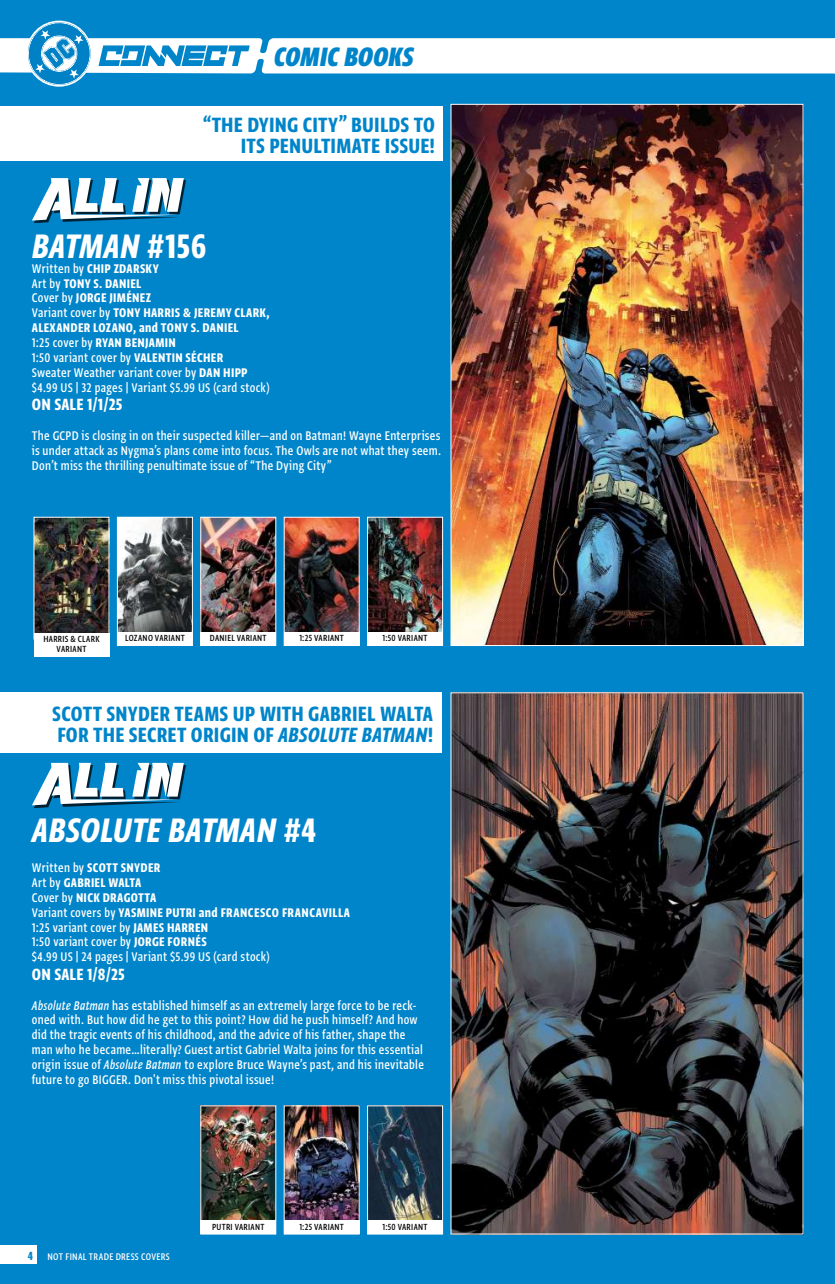
<style>
.page{position:relative;width:835px;height:1284px;background:#0085ca}
.page>*{position:absolute;margin:0;border:0;box-sizing:border-box;transform-origin:0 0}
.t1{font:40.25px "Greta Sans Cnd Std Bld Ita";letter-spacing:.005em;color:#fff}
.t2{font:31.5px "Greta Sans Cnd Std Hea Ita";color:#0085ca}
.t3{font:24.5px/21px "Greta Sans Cnd Std Bld";letter-spacing:.01em;color:#0085ca;text-align:right}
.t4{font:19.25px "Greta Sans Cnd Std Bld";letter-spacing:.01em;color:#fff}
.t5{font:500 14.88px/14.9px "Greta Sans Cnd Std";letter-spacing:.02em;color:#fff}
.t6{font:14.88px/14.9px "Greta Sans Cnd Std Bld";letter-spacing:.02em;color:#fff}
.t7{font:14px "Greta Sans Cnd Std Bld";color:#0085ca}
.t8{font:500 11.38px "Greta Sans Cnd Std";letter-spacing:.025em;color:#fff}
.t9{font:500 10.5px "Greta Sans Cnd Std";letter-spacing:.03em;color:#000}
.s1{font-family:"Greta Sans Cnd Std Bld"}
.s2{font-family:"Greta Sans Cnd Std";font-weight:500}
.s3{font-family:"Greta Sans Cnd Std Bld";font-weight:400}
.s4{font-family:"Greta Sans Cnd Std Bld Ita"}
.s5{font-family:"Greta Sans Cnd Std Med Ita";font-weight:400}
</style>
<div class="page">
<svg style="left:0;top:20px;width:835px;height:67px"></svg>
<img style="left:452px;top:106px;width:349px;height:538px">
<div style="left:0;top:106px;width:443px;height:54px;background:#fff"></div>
<div style="left:0;top:692px;width:441px;height:61px;background:#fff"></div>
<img style="left:286px;top:519px;width:71px;height:113px">
<div style="left:284px;top:517px;width:75px;height:129px;border:1px solid #fff"></div>
<div style="left:284px;top:632px;width:75px;height:13px;background:#fff"></div>
<img style="left:286px;top:1107px;width:71px;height:113px">
<div style="left:284px;top:1105px;width:75px;height:129px;border:1px solid #fff"></div>
<div style="left:284px;top:1220px;width:75px;height:13px;background:#fff"></div>
<img style="left:202px;top:519px;width:72px;height:113px">
<div style="left:200px;top:517px;width:76px;height:129px;border:1px solid #fff"></div>
<div style="left:200px;top:632px;width:76px;height:13px;background:#fff"></div>
<img style="left:119px;top:519px;width:72px;height:113px">
<div style="left:117px;top:517px;width:76px;height:129px;border:1px solid #fff"></div>
<div style="left:117px;top:632px;width:76px;height:13px;background:#fff"></div>
<img style="left:36px;top:519px;width:71px;height:114px">
<div style="left:34px;top:633px;width:75px;height:23px;background:#fff"></div>
<img style="left:452px;top:694px;width:349px;height:538px">
<img style="left:369px;top:519px;width:72px;height:113px">
<div style="left:367px;top:517px;width:76px;height:129px;border:1px solid #fff"></div>
<div style="left:367px;top:632px;width:76px;height:13px;background:#fff"></div>
<img style="left:369px;top:1107px;width:72px;height:113px">
<div style="left:367px;top:1105px;width:76px;height:129px;border:1px solid #fff"></div>
<div style="left:367px;top:1220px;width:76px;height:13px;background:#fff"></div>
<div style="left:34px;top:180px;width:152px;height:43px;background:#000;opacity:.75"></div>
<svg style="left:32px;top:178px;width:152px;height:43px"></svg>
<div style="left:34px;top:764px;width:152px;height:43px;background:#000;opacity:.75"></div>
<svg style="left:32px;top:763px;width:152px;height:42px"></svg>
<img style="left:202px;top:1107px;width:72px;height:113px">
<div style="left:200px;top:1105px;width:76px;height:129px;border:1px solid #fff"></div>
<div style="left:200px;top:1220px;width:76px;height:13px;background:#fff"></div>
<div style="left:0;top:1245px;width:37px;height:19px;background:#fff"></div>
<h2 class="t2" style="left:274px;top:38px;width:141px">COMIC BOOKS</h2>
<h3 class="t3" style="left:203px;top:113px;width:234px">“THE DYING CITY” BUILDS TO<br>ITS PENULTIMATE ISSUE!</h3>
<h1 class="t1" style="left:32px;top:222px;width:176px">BATMAN <span class="s1">#156</span></h1>
<p class="t6" style="left:32px;top:260px;width:239px"><span class="s2">Written by</span> CHIP ZDARSKY<br><span class="s2">Art by</span> TONY S. DANIEL<br><span class="s2">Cover by</span> JORGE JIMÉNEZ<br><span class="s2">Variant cover by</span> TONY HARRIS &amp; JEREMY CLARK,<br>ALEXANDER LOZANO, and TONY S. DANIEL<br><span class="s2">1:25 cover by</span> RYAN BENJAMIN</p>
<p class="t5" style="left:32px;top:350px;width:239px">1:50 variant cover by <span class="s3">VALENTIN SÉCHER<br></span>Sweater Weather variant cover by <span class="s3">DAN HIPP </span>$4.99 US | 32 pages | Variant $5.99 US (card stock)</p>
<p class="t4" style="left:32px;top:393px;width:92px">ON SALE 1/1/25</p>
<p class="t5" style="left:32px;top:427px;width:411px;text-align:justify">The GCPD is closing in on their suspected killer—and on Batman! Wayne Enterprises is under attack as Nygma’s plans come into focus. The Owls are not what they seem.<br>Don’t miss the thrilling penultimate issue of “The Dying City”</p>
<p class="t9" style="left:43px;top:633px;width:58px">HARRIS &amp; CLARK</p>
<p class="t9" style="left:125px;top:632px;width:61px">LOZANO VARIANT</p>
<p class="t9" style="left:210px;top:632px;width:58px">DANIEL VARIANT</p>
<p class="t9" style="left:57px;top:643px;width:31px">VARIANT</p>
<p class="t9" style="left:299px;top:632px;width:46px">1:25 VARIANT</p>
<p class="t9" style="left:382px;top:632px;width:46px">1:50 VARIANT</p>
<h3 class="t3" style="left:52px;top:702px;width:382px;text-align:left">SCOTT SNYDER TEAMS UP WITH GABRIEL WALTA<br>FOR THE SECRET ORIGIN OF <span class="s4">ABSOLUTE BATMAN</span>!</h3>
<h1 class="t1" style="left:32px;top:807px;width:286px">ABSOLUTE BATMAN <span class="s1">#4</span></h1>
<p class="t6" style="left:32px;top:860px;width:320px"><span class="s2">Written by</span> SCOTT SNYDER<br><span class="s2">Art by</span> GABRIEL WALTA<br><span class="s2">Cover by</span> NICK DRAGOTTA<br><span class="s2">Variant covers by</span> YASMINE PUTRI and FRANCESCO FRANCAVILLA</p>
<p class="t5" style="left:32px;top:919px;width:239px">1:25 variant cover by <span class="s3">JAMES HARREN<br></span>1:50 variant cover by <span class="s3">JORGE FORNÉS<br></span>$4.99 US | 24 pages | Variant $5.99 US (card stock)</p>
<p class="t4" style="left:32px;top:962px;width:94px">ON SALE 1/8/25</p>
<p class="t5" style="left:32px;top:997px;width:393px"><span class="s5">Absolute Batman</span> has established himself as an extremely large force to be reck&shy;oned with. But how did he get to this point? How did he push himself? And how did the tragic events of his childhood, and the advice of his father, shape the man who he became…literally? Guest artist Gabriel Walta joins for this essential origin issue of <span class="s5">Absolute Batman</span> to explore Bruce Wayne’s past, and his inevitable future to go BIGGER. Don't miss this pivotal issue!</p>
<p class="t7" style="left:28px;top:1247px;width:7px">4</p>
<p class="t8" style="left:47px;top:1249px;width:124px">NOT FINAL TRADE DRESS COVERS</p>
<p class="t9" style="left:212px;top:1220px;width:54px">PUTRI VARIANT</p>
<p class="t9" style="left:382px;top:1220px;width:46px">1:50 VARIANT</p>
<p class="t9" style="left:299px;top:1220px;width:46px">1:25 VARIANT</p>
</div>
